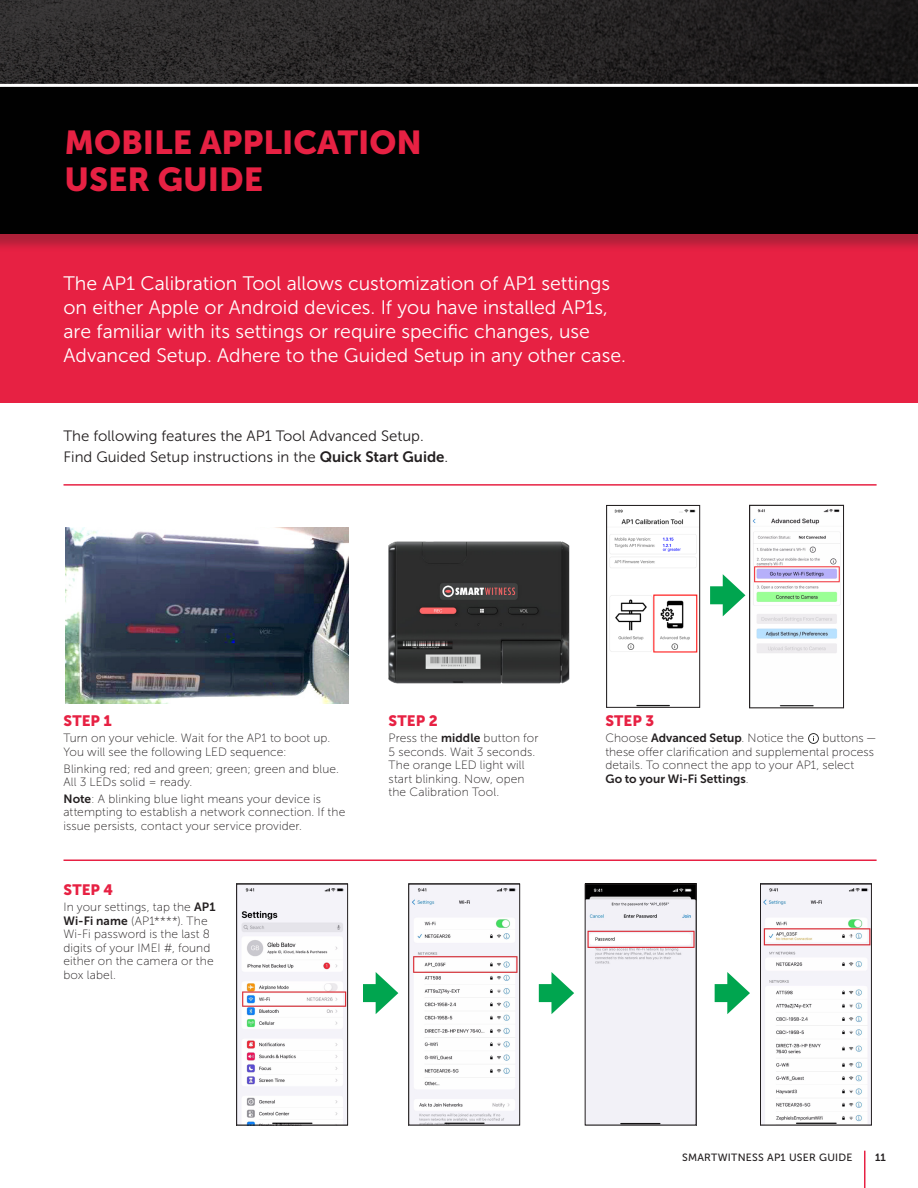
<style>
.page{position:relative;width:918px;height:1188px;background:#fff}
.page>*{position:absolute;margin:0;border:0;box-sizing:border-box;transform-origin:0 0}
.Section_Header_Bold{font:33px/37.5px "Museo Sans 900";color:#e72143}
.Introduction{font:19.5px/24px "Museo Sans 300";color:#fff}
.Body_Copy{font:15px/21px "Museo Sans 300";color:#231f20}
._00_Subhead_1{font:15px "Museo Sans 900";letter-spacing:.01em;color:#e72143}
.Body_Copy-2{font:15px "Museo Sans 900";color:#e72143}
._01_Body_copy{font:12px/13.5px "Museo Sans 100";letter-spacing:.005em;color:#231f20}
.t1{font:10.5px "Museo Sans 500";letter-spacing:.025em;color:#231f20}
.t2{font:10.5px "Museo Sans 700";color:#231f20}
.s1{font-family:"Museo Sans 700"}
</style>
<div class="page">
<hr style="left:864px;top:1151px;width:1px;height:37px;background:#e72143">
<div style="left:0;top:221px;width:918px;height:182px;background:#e72143"></div>
<div style="left:0;top:41px;width:918px;height:211px;background:#231f20;opacity:.29"></div>
<div style="left:0;top:39px;width:918px;height:195px;background:#010101"></div>
<svg style="left:0;top:0;width:918px;height:84px;background:#262424"></svg>
<hr style="left:0;top:84px;width:918px;height:3px;background:#fff">
<img style="left:65px;top:528px;width:284px;height:175px">
<img style="left:388px;top:541px;width:182px;height:143px">
<svg style="left:808px;top:733px;width:11px;height:11px"></svg>
<img style="left:610px;top:509px;width:88px;height:197px">
<div style="left:606px;top:505px;width:94px;height:203px;border:1px solid #231f20"></div>
<img style="left:753px;top:509px;width:88px;height:197px">
<div style="left:749px;top:505px;width:95px;height:203px;border:1px solid #231f20"></div>
<hr style="left:64px;top:860px;width:813px;height:1px;background:#e72143">
<hr style="left:64px;top:484px;width:813px;height:2px;background:#e72143">
<div style="left:710px;top:586px;width:22px;height:18px;background:#00a54f"></div>
<svg style="left:723px;top:574px;width:22px;height:42px"></svg>
<div style="left:715px;top:984px;width:21px;height:18px;background:#00a54f"></div>
<svg style="left:727px;top:972px;width:23px;height:42px"></svg>
<div style="left:539px;top:984px;width:21px;height:18px;background:#00a54f"></div>
<svg style="left:551px;top:972px;width:23px;height:42px"></svg>
<div style="left:363px;top:984px;width:22px;height:18px;background:#00a54f"></div>
<svg style="left:376px;top:972px;width:22px;height:42px"></svg>
<img style="left:239px;top:886px;width:107px;height:237px">
<div style="left:237px;top:884px;width:111px;height:241px;border:1px solid #231f20"></div>
<img style="left:411px;top:886px;width:107px;height:237px">
<div style="left:409px;top:884px;width:111px;height:241px;border:1px solid #231f20"></div>
<img style="left:587px;top:886px;width:107px;height:237px">
<div style="left:585px;top:884px;width:111px;height:241px;border:1px solid #231f20"></div>
<img style="left:762px;top:886px;width:108px;height:237px">
<div style="left:760px;top:884px;width:112px;height:241px;border:1px solid #231f20"></div>
<p class="Section_Header_Bold" style="left:64px;top:123px;width:359px">MOBILE APPLICATION<br>USER GUIDE</p>
<p class="Introduction" style="left:64px;top:272px;width:564px">The AP1 Calibration Tool allows customization of AP1 settings on either Apple or Android devices. If you have installed AP1s, are familiar with its settings or require specific changes, use Advanced Setup. Adhere to the Guided Setup in any other case.</p>
<p class="Body_Copy" style="left:64px;top:426px;width:386px">The following features the AP1 Tool Advanced Setup.<br>Find Guided Setup instructions in the <span class="s1">Quick Start Guide</span>.</p>
<p class="_00_Subhead_1" style="left:64px;top:712px;width:50px">STEP 1</p>
<p class="_01_Body_copy" style="left:64px;top:732px;width:268px">Turn on your vehicle. Wait for the AP1 to boot up.<br>You will see the following LED sequence:</p>
<p class="_01_Body_copy" style="left:64px;top:762px;width:277px">Blinking red; red and green; green; green and blue.<br>All 3 LEDs solid = ready.</p>
<p class="_01_Body_copy" style="left:64px;top:792px;width:283px"><span class="s1">Note</span>: A blinking blue light means your device is attempting to establish a network connection. If the issue persists, contact your service provider.</p>
<p class="Body_Copy-2" style="left:64px;top:881px;width:51px">STEP 4</p>
<p class="_01_Body_copy" style="left:64px;top:901px;width:153px">In your settings, tap the <span class="s1">AP1<br>Wi-Fi name</span> (AP1****). The<br>Wi-Fi password is the last 8 digits of your IMEI #, found either on the camera or the box label.</p>
<p class="_00_Subhead_1" style="left:389px;top:712px;width:51px">STEP 2</p>
<p class="_01_Body_copy" style="left:389px;top:732px;width:151px">Press the <span class="s1">middle</span> button for<br>5 seconds. Wait 3 seconds.<br>The orange LED light will start blinking. Now, open the Calibration Tool.</p>
<p class="_00_Subhead_1" style="left:605px;top:712px;width:50px">STEP 3</p>
<p class="_01_Body_copy" style="left:605px;top:732px;width:200px">Choose <span class="s1">Advanced Setup</span>. Notice the</p>
<p class="_01_Body_copy" style="left:605px;top:732px;width:272px;text-indent:217px">buttons — these offer clarification and supplemental process details. To connect the app to your AP1, select<br><span class="s1">Go to your Wi-Fi Settings</span>.</p>
<p class="t1" style="left:682px;top:1152px;width:172px">SMARTWITNESS AP1 USER GUIDE</p>
<p class="t2" style="left:875px;top:1152px;width:12px">11</p>
</div>
